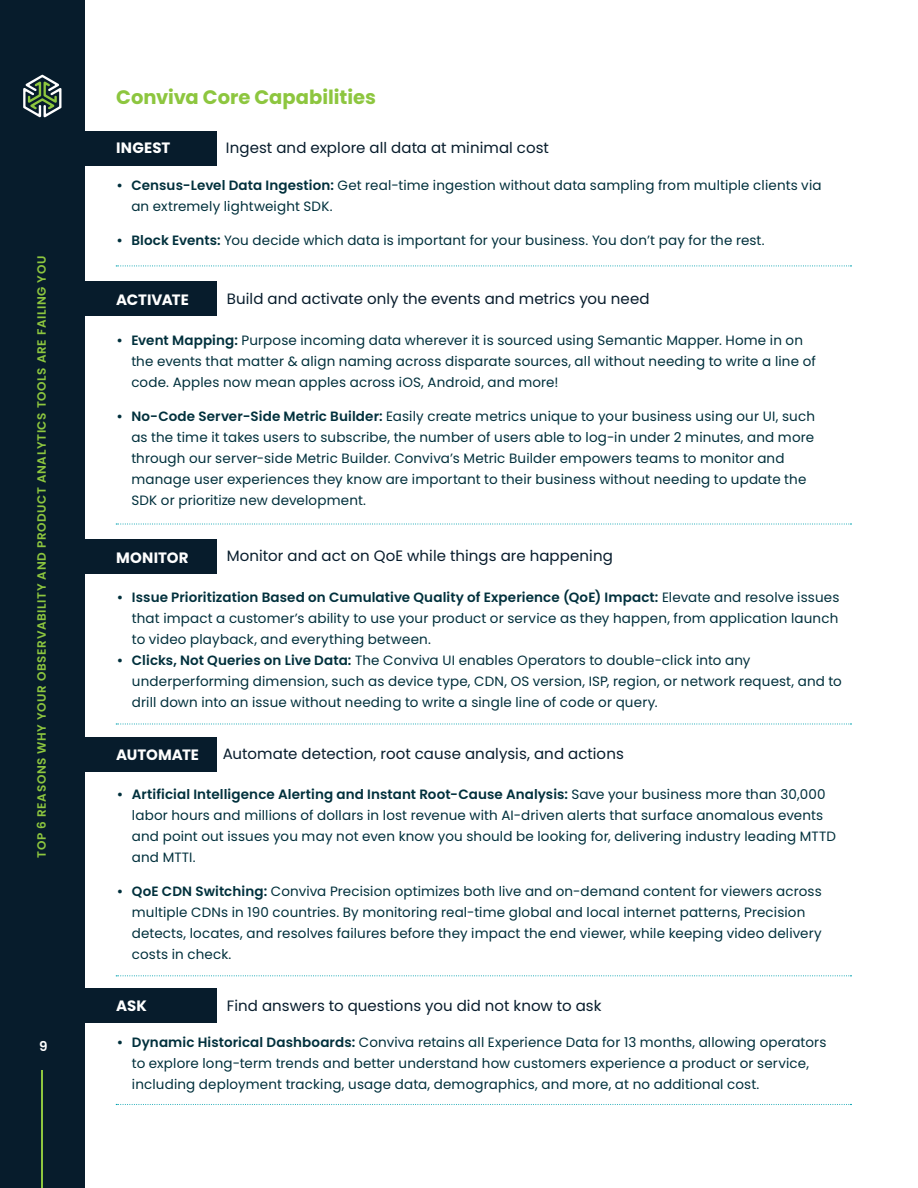
<style>
.page{position:relative;width:918px;height:1188px;background:#fff}
.page>*{position:absolute;margin:0;border:0;box-sizing:border-box;transform-origin:0 0}
.t1{font:700 19.5px "Poppins";letter-spacing:-.005em;color:#8dc63f}
.t2{font:15px "Poppins";letter-spacing:.005em;color:#071c2c}
.t3{font:700 15px "Poppins";color:#fff}
.t4{font:13.5px/21px "Poppins";letter-spacing:.01em;color:#00303c}
.t5{font:600 13.5px "Poppins";color:#fff}
.t6{font:600 12px "Poppins";letter-spacing:.05em;color:#8dc63f}
.s1{font-weight:700;color:#fff}
.s2{font-weight:600}
.s3{font-weight:700;font-size:16.5px;color:#fff}
</style>
<div class="page">
<div style="left:0;top:0;width:85px;height:1188px;background:#071c2c"></div>
<hr style="left:41px;top:1070px;width:2px;height:118px;background:#8dc63f">
<svg style="left:23px;top:75px;width:38px;height:43px"></svg>
<div style="left:85px;top:131px;width:132px;height:34px;background:#071c2c"></div>
<div style="left:85px;top:281px;width:132px;height:35px;background:#071c2c"></div>
<div style="left:85px;top:539px;width:132px;height:34px;background:#071c2c"></div>
<div style="left:85px;top:737px;width:132px;height:35px;background:#071c2c"></div>
<div style="left:85px;top:989px;width:132px;height:34px;background:#071c2c"></div>
<svg style="left:116px;top:265px;width:736px;height:1px"></svg>
<svg style="left:116px;top:523px;width:736px;height:2px"></svg>
<svg style="left:116px;top:723px;width:736px;height:2px"></svg>
<svg style="left:116px;top:975px;width:736px;height:1px"></svg>
<svg style="left:116px;top:1104px;width:736px;height:1px"></svg>
<p class="t6" style="left:35px;top:858px;width:603px;rotate:-90deg">TOP 6 REASONS WHY YOUR OBSERVABILITY AND PRODUCT ANALYTICS TOOLS ARE FAILING YOU</p>
<p class="t5" style="left:39px;top:1038px;width:10px">9</p>
<h1 class="t1" style="left:116px;top:86px;width:261px">Conviva Core Capabilities</h1>
<p class="t3" style="left:116px;top:139px;width:56px">INGEST</p>
<p class="t2" style="left:226px;top:139px;width:343px">Ingest and explore all data at minimal cost<span class="s1">ST</span></p>
<p class="t4" style="left:131px;top:175px;width:692px;text-indent:-15px"><span class="s2">• Census-Level Data Ingestion:</span> Get real-time ingestion without data sampling from multiple clients via an extremely lightweight SDK.</p>
<p class="t4" style="left:116px;top:230px;width:650px"><span class="s2">• Block Events:</span> You decide which data is important for your business. You don’t pay for the rest.</p>
<p class="t3" style="left:116px;top:291px;width:74px">ACTIVATE</p>
<p class="t2" style="left:227px;top:290px;width:444px">Build and activate only the events and metrics you need<span class="s3">ST</span></p>
<p class="t4" style="left:131px;top:329px;width:686px;text-indent:-15px"><span class="s2">• Event Mapping:</span> Purpose incoming data wherever it is sourced using Semantic Mapper. Home in on the events that matter &amp; align naming across disparate sources, all without needing to write a line of code. Apples now mean apples across iOS, Android, and more!</p>
<p class="t4" style="left:131px;top:406px;width:685px;text-indent:-15px"><span class="s2">• No-Code Server-Side Metric Builder:</span> Easily create metrics unique to your business using our UI, such as the time it takes users to subscribe, the number of users able to log-in under 2 minutes, and more through our server-side Metric Builder. Conviva’s Metric Builder empowers teams to monitor and manage user experiences they know are important to their business without needing to update the SDK or prioritize new development.</p>
<p class="t3" style="left:116px;top:549px;width:74px">MONITOR</p>
<p class="t2" style="left:227px;top:547px;width:388px">Monitor and act on QoE while things are happening</p>
<p class="t4" style="left:132px;top:587px;width:709px;text-align:justify;text-indent:-15px"><span class="s2">• Issue Prioritization Based on Cumulative Quality of Experience (QoE) Impact:</span> Elevate and resolve issues that impact a customer’s ability to use your product or service as they happen, from application launch to video playback, and everything between.</p>
<p class="t4" style="left:132px;top:650px;width:712px;text-indent:-15px"><span class="s2">• Clicks, Not Queries on Live Data:</span> The Conviva UI enables Operators to double-click into any underperforming dimension, such as device type, CDN, OS version, ISP, region, or network request, and to drill down into an issue without needing to write a single line of code or query.</p>
<p class="t3" style="left:116px;top:746px;width:84px">AUTOMATE</p>
<p class="t2" style="left:223px;top:745px;width:403px">Automate detection, root cause analysis, and actions</p>
<p class="t4" style="left:132px;top:784px;width:706px;text-indent:-15px"><span class="s2">• Artificial Intelligence Alerting and Instant Root-Cause Analysis:</span> Save your business more than 30,000 labor hours and millions of dollars in lost revenue with AI-driven alerts that surface anomalous events and point out issues you may not even know you should be looking for, delivering industry leading MTTD and MTTI.</p>
<p class="t4" style="left:132px;top:881px;width:692px;text-indent:-15px"><span class="s2">• QoE CDN Switching:</span> Conviva Precision optimizes both live and on-demand content for viewers across multiple CDNs in 190 countries. By monitoring real-time global and local internet patterns, Precision detects, locates, and resolves failures before they impact the end viewer, while keeping video delivery costs in check.</p>
<p class="t3" style="left:116px;top:997px;width:32px">ASK</p>
<p class="t2" style="left:227px;top:996px;width:376px">Find answers to questions you did not know to ask</p>
<p class="t4" style="left:132px;top:1032px;width:696px;text-indent:-15px"><span class="s2">• Dynamic Historical Dashboards:</span> Conviva retains all Experience Data for 13 months, allowing operators to explore long-term trends and better understand how customers experience a product or service, including deployment tracking, usage data, demographics, and more, at no additional cost.</p>
</div>
